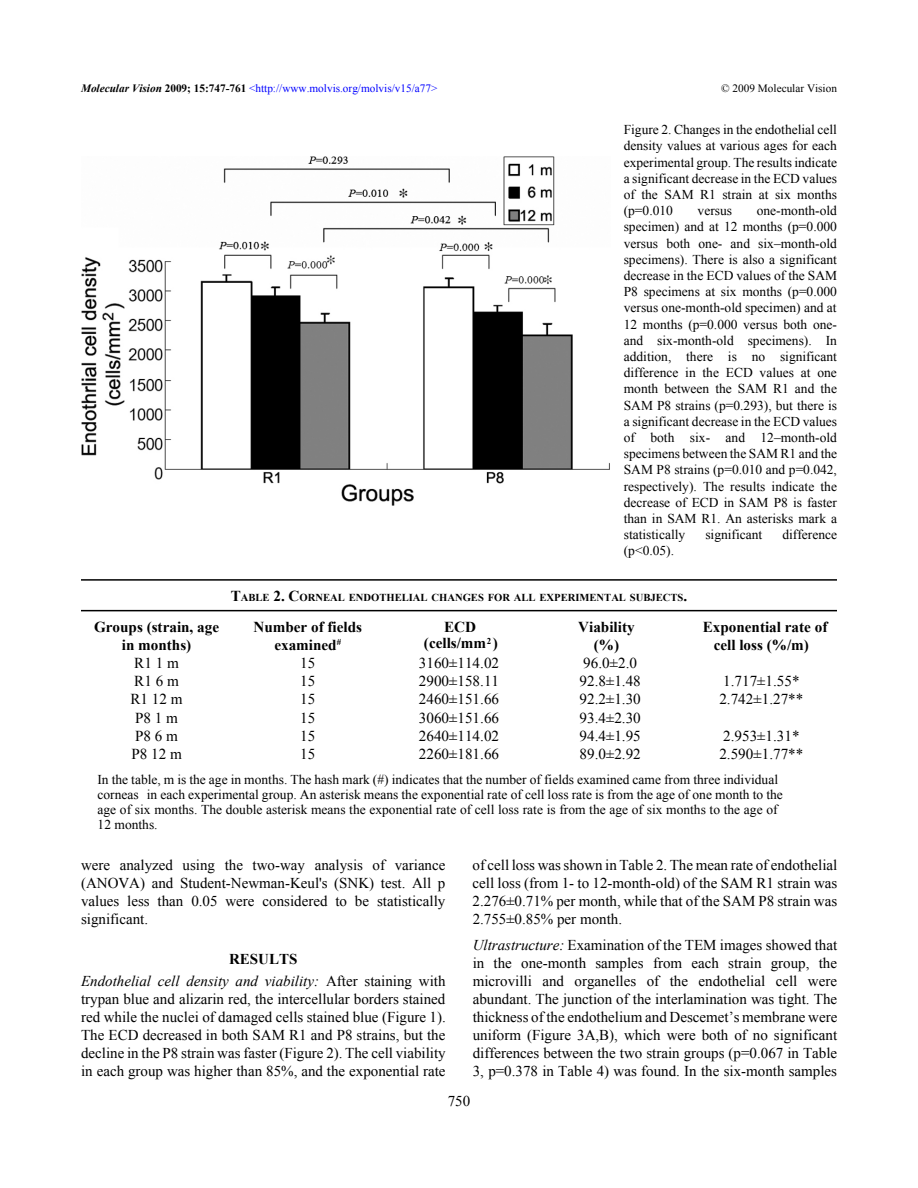
<style>
.page{position:relative;width:918px;height:1188px;background:#fff}
.page>*{position:absolute;margin:0;border:0;box-sizing:border-box;transform-origin:0 0}
.t1{font:15.15px "Times New Roman";color:#000}
.t2{font:700 15.15px/18.1px "Times New Roman";color:#000;text-align:center}
.t3{font:15px/18px "Times New Roman";color:#000;text-align:justify}
.t4{font:italic 15px/21.6px "Times New Roman";color:#000;text-align:center}
.t5{font:13.5px/16.2px "Times New Roman";color:#000;text-align:justify}
.t6{font:11.25px "Times New Roman";color:#00f}
.t7{font:11.25px "Times New Roman";color:#000}
.t8{font:700 10.65px "Times New Roman";color:#000}
.t9{font:700 9px "Times New Roman";color:#000}
.s1{font-weight:700;font-style:italic;color:#000}
.s2{font-weight:700;color:#000}
.s3{font-size:15.15px}
.s4{font-weight:700;font-style:normal}
.s5{font-style:normal}
.s6{font-style:italic}
</style>
<div class="page">
<img style="left:82px;top:157px;width:528px;height:349px">
<hr style="left:81px;top:610px;width:756px;height:1px;background:#000">
<hr style="left:81px;top:579px;width:756px;height:2px;background:#000">
<p class="t6" style="left:81px;top:80px;width:358px"><span class="s1">Molecular Vision</span> <span class="s2">2009; 15:747-761</span> &lt;http://www.molvis.org/molvis/v15/a77&gt;</p>
<p class="t7" style="left:721px;top:80px;width:117px">© 2009 Molecular Vision</p>
<p class="t5" style="left:624px;top:121px;width:215px">Figure 2. Changes in the endothelial cell density values at various ages for each experimental group. The results indicate a significant decrease in the ECD values of the SAM R1 strain at six months (p=0.010</p>
<p class="t5" style="left:624px;top:202px;width:215px;text-indent:133px">one-month-old specimen) and at 12 months (p=0.000 versus both one- and six–month-old specimens). There is also a significant decrease in the ECD values of the SAM P8 specimens at six months (p=0.000 versus one-month-old specimen) and at 12 months (p=0.000 versus both one&shy;and six-month-old specimens). In addition, there is no significant difference in the ECD values at one month between the SAM R1 and the SAM P8 strains (p=0.293), but there is a significant decrease in the ECD values of both six- and 12–month-old specimens between the SAM R1 and the SAM P8 strains (p=0.010 and p=0.042, respectively). The results indicate the decrease of ECD in SAM P8 is faster than in SAM R1. An asterisks mark a statistically</p>
<p class="t5" style="left:698px;top:202px;width:36px">versus</p>
<p class="t5" style="left:705px;top:526px;width:58px">significant</p>
<p class="t5" style="left:782px;top:526px;width:56px">difference</p>
<p class="t5" style="left:624px;top:543px;width:52px">(p&lt;0.05).</p>
<p class="t8" style="left:231px;top:590px;width:458px"><span class="s3">T</span>ABLE <span class="s3">2. C</span>ORNEAL ENDOTHELIAL CHANGES FOR ALL EXPERIMENTAL SUBJECTS<span class="s3">.</span></p>
<p class="t2" style="left:94px;top:617px;width:126px">Groups (strain, age in months)</p>
<p class="t2" style="left:254px;top:617px;width:110px">Number of fields examined<sup>#</sup></p>
<p class="t2" style="left:444px;top:617px;width:33px">ECD</p>
<p class="t2" style="left:424px;top:634px;width:75px">(cells/mm )</p>
<p class="t9" style="left:487px;top:635px;width:6px">2</p>
<p class="t2" style="left:578px;top:617px;width:58px">Viability</p>
<p class="t2" style="left:703px;top:617px;width:126px">Exponential rate of</p>
<p class="t2" style="left:594px;top:635px;width:27px">(%)</p>
<p class="t2" style="left:714px;top:635px;width:97px">cell loss (%/m)</p>
<p class="t1" style="left:134px;top:653px;width:46px">R1 1 m</p>
<p class="t1" style="left:300px;top:653px;width:17px">15</p>
<p class="t1" style="left:419px;top:653px;width:82px">3160±114.02</p>
<p class="t1" style="left:583px;top:653px;width:55px">96.0±2.0</p>
<p class="t1" style="left:134px;top:671px;width:46px">R1 6 m</p>
<p class="t1" style="left:300px;top:671px;width:17px">15</p>
<p class="t1" style="left:419px;top:671px;width:82px">2900±158.11</p>
<p class="t1" style="left:580px;top:671px;width:63px">92.8±1.48</p>
<p class="t1" style="left:723px;top:671px;width:78px">1.717±1.55*</p>
<p class="t1" style="left:131px;top:689px;width:54px">R1 12 m</p>
<p class="t1" style="left:300px;top:689px;width:17px">15</p>
<p class="t1" style="left:419px;top:689px;width:82px">2460±151.66</p>
<p class="t1" style="left:580px;top:689px;width:63px">92.2±1.30</p>
<p class="t1" style="left:719px;top:689px;width:86px">2.742±1.27**</p>
<p class="t1" style="left:135px;top:707px;width:44px">P8 1 m</p>
<p class="t1" style="left:300px;top:707px;width:17px">15</p>
<p class="t1" style="left:419px;top:707px;width:82px">3060±151.66</p>
<p class="t1" style="left:580px;top:707px;width:63px">93.4±2.30</p>
<p class="t1" style="left:135px;top:725px;width:44px">P8 6 m</p>
<p class="t1" style="left:300px;top:725px;width:17px">15</p>
<p class="t1" style="left:419px;top:725px;width:82px">2640±114.02</p>
<p class="t1" style="left:580px;top:725px;width:63px">94.4±1.95</p>
<p class="t1" style="left:723px;top:725px;width:78px">2.953±1.31*</p>
<p class="t1" style="left:131px;top:744px;width:52px">P8 12 m</p>
<p class="t1" style="left:300px;top:744px;width:17px">15</p>
<p class="t1" style="left:419px;top:744px;width:82px">2260±181.66</p>
<p class="t1" style="left:580px;top:744px;width:63px">89.0±2.92</p>
<p class="t1" style="left:719px;top:744px;width:86px">2.590±1.77**</p>
<p class="t5" style="left:98px;top:772px;width:687px;line-height:15px;text-align:left">In the table, m is the age in months. The hash mark (#) indicates that the number of fields examined came from three individual corneas in each experimental group. An asterisk means the exponential rate of cell loss rate is from the age of one month to the age of six months. The double asterisk means the exponential rate of cell loss rate is from the age of six months to the age of 12 months.</p>
<p class="t3" style="left:81px;top:856px;width:366px">were analyzed using the two-way analysis of variance (ANOVA) and Student-Newman-Keul's (SNK) test. All p values less than 0.05 were considered to be statistically significant.</p>
<p class="t4" style="left:81px;top:948px;width:366px"><span class="s4">RESULTS<br></span>Endothelial cell density and viability: <span class="s5">After staining with</span></p>
<p class="t3" style="left:81px;top:990px;width:366px">trypan blue and alizarin red, the intercellular borders stained red while the nuclei of damaged cells stained blue (Figure 1).<br>The ECD decreased in both SAM R1 and P8 strains, but the decline in the P8 strain was faster (Figure 2). The cell viability in each group was higher than 85%, and the exponential rate</p>
<p class="t3" style="left:473px;top:856px;width:366px">of cell loss was shown in Table 2. The mean rate of endothelial cell loss (from 1- to 12-month-old) of the SAM R1 strain was 2.276±0.71% per month, while that of the SAM P8 strain was 2.755±0.85% per month.</p>
<p class="t3" style="left:473px;top:936px;width:366px"><span class="s6">Ultrastructure:</span> Examination of the TEM images showed that in the one-month samples from each strain group, the microvilli and organelles of the endothelial cell were abundant. The junction of the interlamination was tight. The thickness of the endothelium and Descemet’s membrane were uniform (Figure 3A,B), which were both of no significant differences between the two strain groups (p=0.067 in Table 3, p=0.378 in Table 4) was found. In the six-month samples</p>
<p class="t3" style="left:448px;top:1092px;width:24px">750</p>
</div>
